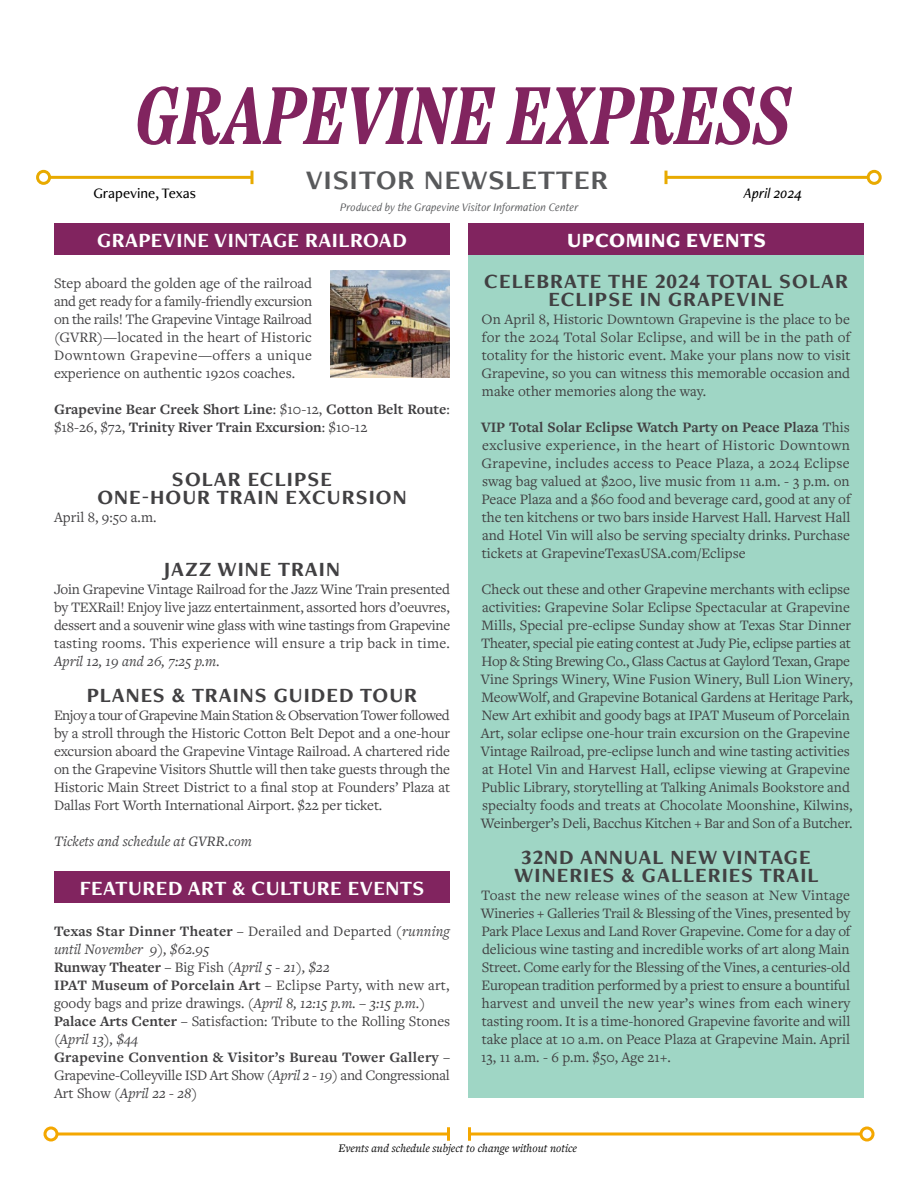
<style>
.page{position:relative;width:918px;height:1188px;background:#fff}
.page>*{position:absolute;margin:0;border:0;box-sizing:border-box;transform-origin:0 0}
.t1{font:italic 700 81px "Etna Condensed";color:#81245f}
.t2{font:36px "Freight Neo Pro Semi";color:#58595b}
.t3{font:700 21px/18px "Freight Neo Pro";letter-spacing:.05em;color:#414042;text-align:center}
.t4{font:700 21px "Freight Neo Pro";letter-spacing:.025em;color:#fff}
.t5{font:900 21px "Freight Neo Pro";letter-spacing:.025em;color:#fff}
.t6{font:15px/18px "Freight Text Pro";color:#414042;text-align:justify}
.t7{font:15px/18px "Freight Text Pro";letter-spacing:-.02em;color:#414042}
.t8{font:700 15px/18px "Freight Text Pro";color:#414042}
.t9{font:italic 15px "Freight Text Pro";color:#414042}
.t10{font:500 15px "Freight Neo Pro";color:#000}
.t11{font:italic 500 15px "Freight Neo Pro";color:#000}
.t12{font:italic 12px "Freight Neo Pro";color:#58595b}
.t13{font:italic 12px "Freight Text Pro";color:#000}
.s1{font-weight:400}
.s2{font-weight:700}
.s3{font-style:italic}
</style>
<div class="page">
<div style="left:468px;top:242px;width:396px;height:856px;background:#9fd6c5"></div>
<div style="left:54px;top:872px;width:396px;height:31px;background:#81245f"></div>
<div style="left:468px;top:224px;width:396px;height:31px;background:#81245f"></div>
<svg style="left:471px;top:1132px;width:389px;height:4px;background:#f6bc3f"></svg>
<div style="left:860px;top:1126px;width:14px;height:16px;border:3px solid #f4a700;border-radius:50%"></div>
<hr style="left:468px;top:1127px;width:3px;height:14px;background:#f4a700">
<svg style="left:58px;top:1132px;width:389px;height:4px;background:#f6bc3f"></svg>
<div style="left:44px;top:1126px;width:14px;height:16px;border:3px solid #f4a700;border-radius:50%"></div>
<hr style="left:447px;top:1127px;width:3px;height:14px;background:#f4a700">
<hr style="left:50px;top:176px;width:202px;height:3px;background:#e8aa00">
<div style="left:36px;top:170px;width:15px;height:15px;border:3px solid #e8aa00;border-radius:50%"></div>
<svg style="left:250px;top:171px;width:4px;height:13px"></svg>
<hr style="left:666px;top:176px;width:202px;height:3px;background:#e8aa00">
<svg style="left:664px;top:171px;width:4px;height:13px"></svg>
<div style="left:867px;top:170px;width:15px;height:15px;border:3px solid #e8aa00;border-radius:50%"></div>
<div style="left:54px;top:224px;width:396px;height:31px;background:#81245f"></div>
<img style="left:330px;top:270px;width:120px;height:108px">
<h1 class="t1" style="left:131px;top:53px;width:677px">GRAPEVINE EXPRESS</h1>
<h2 class="t2" style="left:306px;top:153px;width:304px">Visitor Newsletter</h2>
<p class="t10" style="left:93px;top:183px;width:104px">Grapevine, Texas</p>
<p class="t11" style="left:744px;top:183px;width:60px">April 2024</p>
<p class="t12" style="left:340px;top:199px;width:240px">Produced by the Grapevine Visitor Information Center</p>
<h3 class="t5" style="left:567px;top:225px;width:200px">UPCOMING EVENTS</h3>
<h3 class="t4" style="left:97px;top:226px;width:311px">GRAPEVINE VINTAGE RAILROAD</h3>
<p class="t6" style="left:54px;top:274px;width:260px">Step aboard the golden age of the railroad and get ready for a family-friendly excursion on the rails! The Grapevine Vintage Railroad (GVRR)—located in the heart of Historic Downtown Grapevine—offers a unique experience on authentic 1920s coaches.</p>
<p class="t8" style="left:54px;top:400px;width:397px">Grapevine Bear Creek Short Line<span class="s1">: $10-12,</span> Cotton Belt Route<span class="s1">: $18-26, $72,</span> Trinity River Train Excursion<span class="s1">: $10-12</span></p>
<h3 class="t3" style="left:97px;top:470px;width:311px">SOLAR ECLIPSE<br>ONE-HOUR TRAIN EXCURSION</h3>
<p class="t6" style="left:54px;top:508px;width:104px">April 8, 9:50 a.m.</p>
<h3 class="t3" style="left:164px;top:560px;width:177px">JAZZ WINE TRAIN</h3>
<p class="t6" style="left:54px;top:580px;width:398px">Join Grapevine Vintage Railroad for the Jazz Wine Train presented by TEXRail! Enjoy live jazz entertainment, assorted hors d’oeuvres, dessert and a souvenir wine glass with wine tastings from Grapevine tasting rooms. This experience will ensure a trip back in time.</p>
<p class="t9" style="left:54px;top:651px;width:167px">April 12, 19 and 26, 7:25 p.m.</p>
<h3 class="t3" style="left:87px;top:686px;width:332px">PLANES &amp; TRAINS GUIDED TOUR</h3>
<p class="t6" style="left:54px;top:706px;width:398px">Enjoy a tour of Grapevine Main Station &amp; Observation Tower followed by a stroll through the Historic Cotton Belt Depot and a one-hour excursion aboard the Grapevine Vintage Railroad. A chartered ride on the Grapevine Visitors Shuttle will then take guests through the Historic Main Street District to a final stop at Founders’ Plaza at Dallas Fort Worth International Airport. $22 per ticket.</p>
<p class="t9" style="left:54px;top:831px;width:199px">Tickets and schedule at GVRR.com</p>
<h3 class="t3" style="left:484px;top:272px;width:365px">CELEBRATE THE 2024 TOTAL SOLAR<br>ECLIPSE IN GRAPEVINE</h3>
<p class="t6" style="left:482px;top:310px;width:372px">On April 8, Historic Downtown Grapevine is the place to be for the 2024 Total Solar Eclipse, and will be in the path of totality for the historic event. Make your plans now to visit Grapevine, so you can witness this memorable occasion and make other memories along the way.</p>
<p class="t6" style="left:481px;top:418px;width:372px;text-align:left"><span class="s2">VIP Total Solar Eclipse Watch Party on Peace Plaza</span> This exclusive experience, in the heart of Historic Downtown Grapevine, includes access to Peace Plaza, a 2024 Eclipse swag bag valued at $200, live music from 11 a.m. - 3 p.m. on Peace Plaza and a $60 food and beverage card, good at any of the ten kitchens or two bars inside Harvest Hall. Harvest Hall and Hotel Vin will also be serving specialty drinks. Purchase tickets at GrapevineTexasUSA.com/Eclipse</p>
<p class="t6" style="left:481px;top:580px;width:373px;text-align:left">Check out these and other Grapevine merchants with eclipse activities: Grapevine Solar Eclipse Spectacular at Grapevine Mills, Special pre-eclipse Sunday show at Texas Star Dinner Theater, special pie eating contest at Judy Pie, eclipse parties at Hop &amp; Sting Brewing Co., Glass Cactus at Gaylord Texan, Grape Vine Springs Winery, Wine Fusion Winery, Bull Lion Winery, MeowWolf, and Grapevine Botanical Gardens at Heritage Park, New Art exhibit and goody bags at IPAT Museum of Porcelain Art, solar eclipse one-hour train excursion on the Grapevine Vintage Railroad, pre-eclipse lunch and wine tasting activities at Hotel Vin and Harvest Hall, eclipse viewing at Grapevine Public Library, storytelling at Talking Animals Bookstore and specialty foods and treats at Chocolate Moonshine, Kilwins, Weinberger’s Deli, Bacchus Kitchen + Bar and Son of a Butcher.</p>
<h3 class="t3" style="left:514px;top:848px;width:306px">32ND ANNUAL NEW VINTAGE<br>WINERIES &amp; GALLERIES TRAIL</h3>
<p class="t6" style="left:481px;top:886px;width:372px;text-align:left">Toast the new release wines of the season at New Vintage Wineries + Galleries Trail &amp; Blessing of the Vines, presented by Park Place Lexus and Land Rover Grapevine. Come for a day of delicious wine tasting and incredible works of art along Main Street. Come early for the Blessing of the Vines, a centuries-old European tradition performed by a priest to ensure a bountiful harvest and unveil the new year’s wines from each winery tasting room. It is a time-honored Grapevine favorite and will take place at 10 a.m. on Peace Plaza at Grapevine Main. April 13, 11 a.m. - 6 p.m. $50, Age 21+.</p>
<h3 class="t4" style="left:80px;top:874px;width:346px">FEATURED ART &amp; CULTURE EVENTS</h3>
<p class="t7" style="left:54px;top:922px;width:398px"><span class="s2">Texas Star Dinner Theater</span> – Derailed and Departed <span class="s3">(running until November 9), $62.95<br></span><span class="s2">Runway Theater</span> – Big Fish <span class="s3">(April 5 - 21), $22<br></span><span class="s2">IPAT Museum of Porcelain Art</span> – Eclipse Party, with new art, goody bags and prize drawings. <span class="s3">(April 8, 12:15 p.m. – 3:15 p.m.)<br></span><span class="s2">Palace Arts Center</span> – Satisfaction: Tribute to the Rolling Stones <span class="s3">(April 13), $44<br></span><span class="s2">Grapevine Convention &amp; Visitor’s Bureau Tower Gallery</span> – Grapevine-Colleyville ISD Art Show <span class="s3">(April 2 - 19)</span> and Congressional Art Show <span class="s3">(April 22 - 28)</span></p>
<p class="t13" style="left:339px;top:1140px;width:240px">Events and schedule subject to change without notice</p>
</div>
